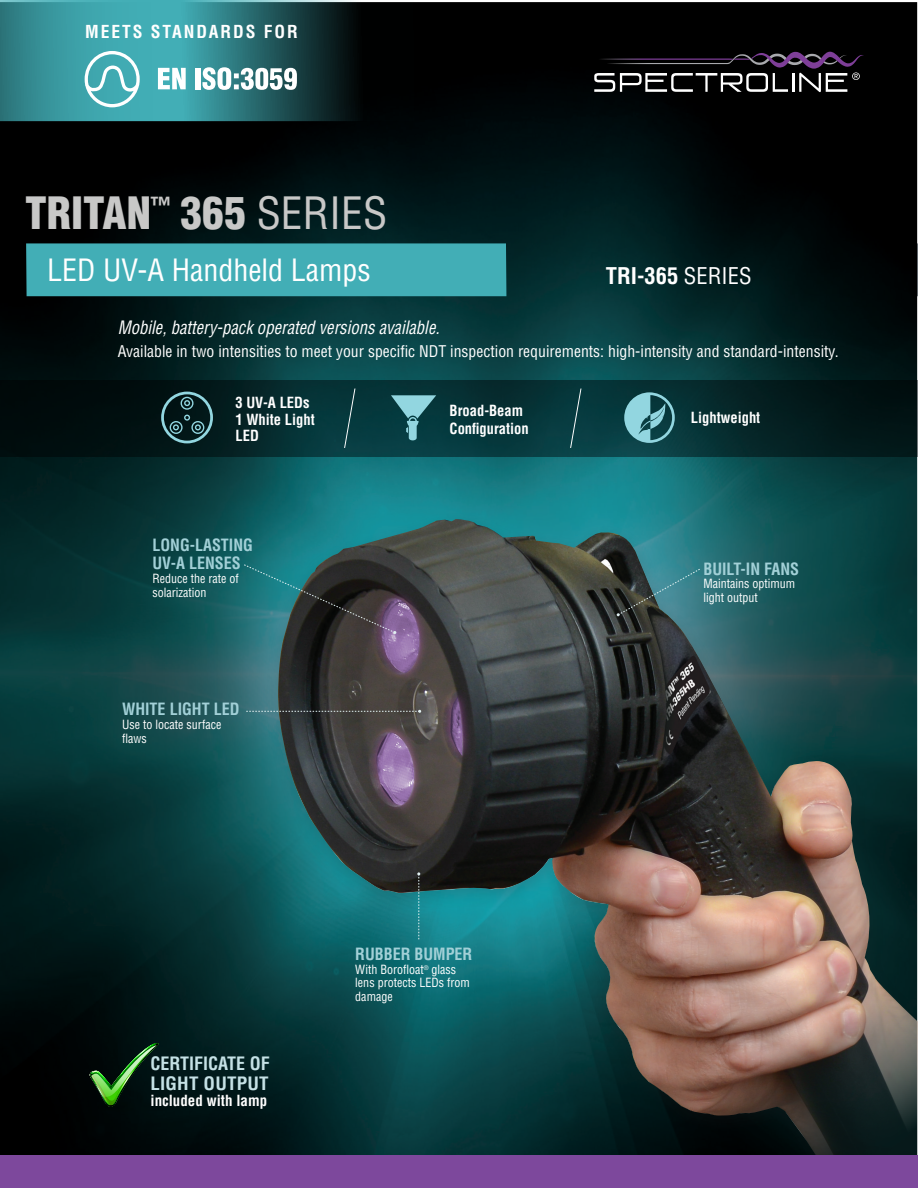
<style>
.page{position:relative;width:918px;height:1188px;background:#fff}
.page>*{position:absolute;margin:0;border:0;box-sizing:border-box;transform-origin:0 0}
.Title_Name{font:900 condensed 43.5px "Helvetica LT Std";color:#c8c8c7}
.t1{font:condensed 30px "Helvetica LT Std";color:#fff}
.Title_Part_Number{font:700 condensed 22.5px "Helvetica LT Std";color:#fff}
.t2{font:italic condensed 18px "Helvetica LT Std";color:#fff;scale:.93 1}
.t3{font:700 condensed 18px/19.5px "Helvetica LT Std";color:#c5e1e5}
.t4{font:700 condensed 17.55px "Helvetica LT Std";letter-spacing:.11em;color:#fff}
.t5{font:700 condensed 16.5px/17.9px "Helvetica LT Std";color:#a2d0d7}
.t6{font:condensed 15.75px "Helvetica LT Std";color:#fff}
.t7{font:700 condensed 15px/16.5px "Helvetica LT Std";color:#fff}
.t8{font:condensed 12.45px/13.8px "Helvetica LT Std";color:#fff}
.s1{font-weight:400}
</style>
<div class="page">
<img style="left:0;top:2px;width:917px;height:1153px">
<div style="left:264px;top:511px;width:654px;height:677px;background:#231f20;opacity:.2"></div>
<img style="left:278px;top:519px;width:640px;height:636px">
<svg style="left:246px;top:710px;width:175px;height:3px"></svg>
<svg style="left:243px;top:564px;width:153px;height:70px;background:#2c4b4f"></svg>
<svg style="left:417px;top:872px;width:3px;height:67px"></svg>
<svg style="left:617px;top:568px;width:84px;height:48px;background:#3b6468"></svg>
<svg style="left:583px;top:52px;width:281px;height:40px;background:#2f2b31"></svg>
<div style="left:26px;top:243px;width:480px;height:53px;background:#42aeb6"></div>
<svg style="left:88px;top:1042px;width:72px;height:69px;background:#143019"></svg>
<svg style="left:0;top:0;width:415px;height:121px;background:#28686c"></svg>
<svg style="left:85px;top:51px;width:55px;height:56px"></svg>
<svg style="left:158px;top:68px;width:28px;height:21px"></svg>
<div style="left:196px;top:68px;width:5px;height:21px;background:#fff"></div>
<svg style="left:203px;top:67px;width:94px;height:23px"></svg>
<svg style="left:0;top:380px;width:918px;height:77px;background:#042527"></svg>
<svg style="left:161px;top:392px;width:52px;height:51px;background:#244447"></svg>
<svg style="left:391px;top:395px;width:45px;height:45px;background:#3c777e"></svg>
<svg style="left:624px;top:392px;width:51px;height:51px;background:#4e8990"></svg>
<svg style="left:344px;top:388px;width:12px;height:60px"></svg>
<svg style="left:570px;top:388px;width:12px;height:60px"></svg>
<div style="left:0;top:1155px;width:918px;height:33px;background:#7d489c"></div>
<p class="t4" style="left:85px;top:21px;width:214px">MEETS STANDARDS FOR</p>
<p class="Title_Name" style="left:25px;top:185px;width:364px">TRITAN<sup>™</sup> 365 <span class="s1">SERIES</span></p>
<p class="t1" style="left:47px;top:251px;width:325px">LED UV-A Handheld Lamps</p>
<p class="Title_Part_Number" style="left:606px;top:262px;width:147px">TRI-365 <span class="s1">SERIES</span></p>
<p class="t2" style="left:118px;top:316px;width:348px">Mobile, battery-pack operated versions available.</p>
<p class="t6" style="left:118px;top:341px;width:722px">Available in two intensities to meet your specific NDT inspection requirements: high-intensity and standard-intensity.</p>
<p class="t7" style="left:236px;top:394px;width:76px">3 UV-A LEDs</p>
<p class="t7" style="left:236px;top:411px;width:81px">1 White Light<br>LED</p>
<p class="t7" style="left:450px;top:401px;width:81px;line-height:18px">Broad-Beam<br>Configuration</p>
<p class="t7" style="left:691px;top:409px;width:71px">Lightweight</p>
<p class="t5" style="left:152px;top:536px;width:102px">LONG-LASTING<br>UV-A LENSES</p>
<p class="t8" style="left:152px;top:571px;width:88px">Reduce the rate of solarization</p>
<p class="t5" style="left:122px;top:700px;width:119px">WHITE LIGHT LED</p>
<p class="t8" style="left:122px;top:717px;width:101px">Use to locate surface flaws</p>
<p class="t3" style="left:150px;top:1054px;width:121px">CERTIFICATE OF<br>LIGHT OUTPUT</p>
<p class="t7" style="left:150px;top:1092px;width:118px">included with lamp</p>
<p class="t5" style="left:355px;top:945px;width:119px">RUBBER BUMPER</p>
<p class="t8" style="left:355px;top:962px;width:116px">With Borofloat<sup>®</sup> glass lens protects LEDs from damage</p>
<p class="t5" style="left:703px;top:560px;width:97px">BUILT-IN FANS</p>
<p class="t8" style="left:703px;top:577px;width:93px">Maintains optimum light output</p>
</div>
